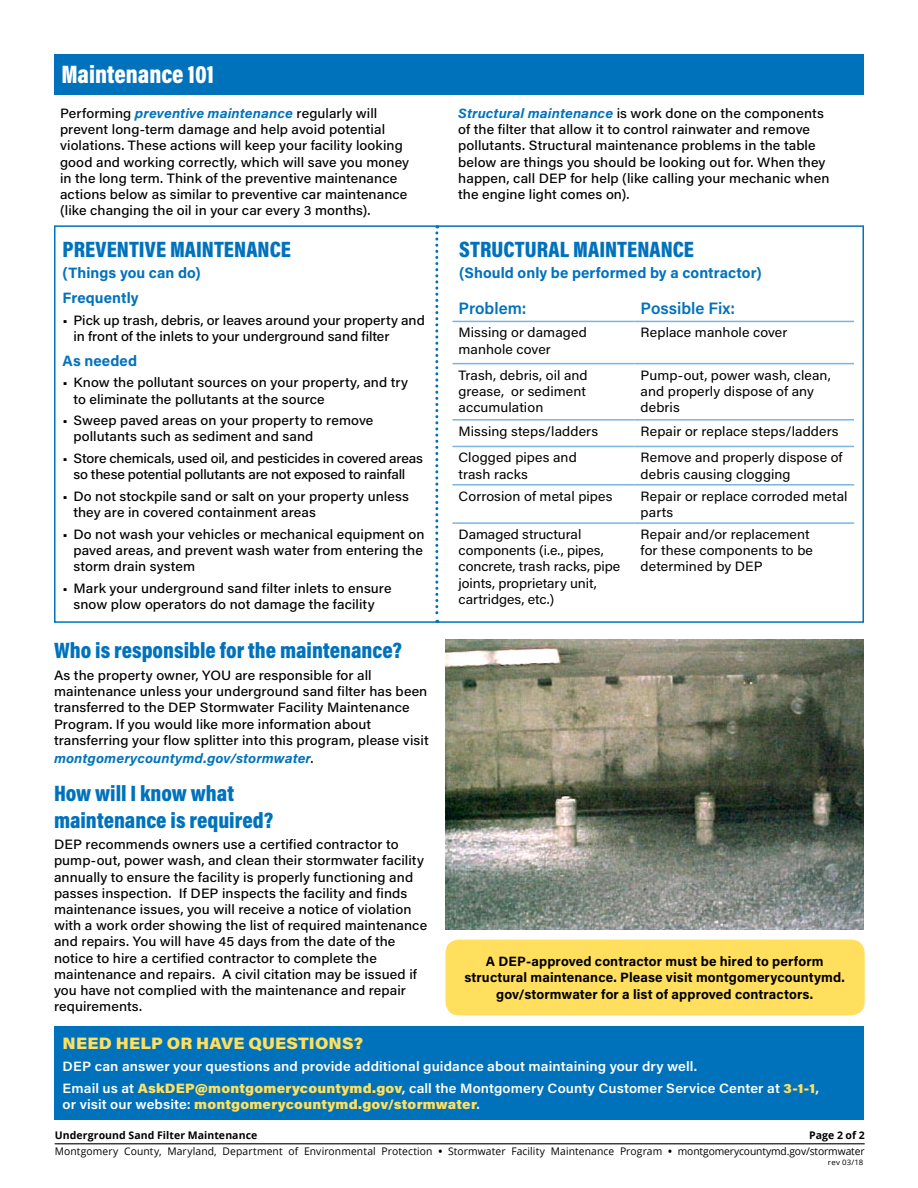
<style>
.page{position:relative;width:918px;height:1188px;background:#fff}
.page>*{position:absolute;margin:0;border:0;box-sizing:border-box;transform-origin:0 0}
.head1{font:900 25.5px "Acumin Pro Cond";color:#fff}
.New_head{font:900 22.5px/27px "Acumin Pro Cond";color:#0072bc}
.head2{font:900 22.5px "Acumin Pro Cond";letter-spacing:.005em;color:#0072bc}
.New_body{font:900 16.5px "Acumin Pro";letter-spacing:.01em;color:#ffdf5d;scale:1.05 1}
.New_subhead{font:600 16.5px "Acumin Pro";color:#0072bc}
.head2-2{font:700 15px "Acumin Pro";letter-spacing:.005em;color:#0072bc}
.New_cell_text_headin{font:700 15px "Acumin Pro";letter-spacing:.005em;color:#0072bc}
.New_head-2{font:700 15px "Acumin Pro";letter-spacing:.005em;color:#0072bc}
.New_body-2{font:500 13.5px/16.2px "Acumin Pro";letter-spacing:.005em;color:#000;scale:1.05 1}
.Table_Text{font:13.5px/16.2px "Acumin Pro";letter-spacing:.005em;color:#000;scale:1.05 1}
.New_body-3{font:600 13.5px/16.2px "Acumin Pro";letter-spacing:.005em;color:#fff;scale:1.05 1}
.New_callout_text_bla{font:700 13.5px/16.2px "Acumin Pro";letter-spacing:.01em;color:#000;text-align:center}
.New_body-4{font:500 13.5px/16.2px "Acumin Pro";letter-spacing:-.015em;color:#000;text-align:center;scale:1.05 1}
.New_body-5{font:italic 700 13.5px "Acumin Pro";letter-spacing:.01em;color:#0072bc;scale:1.05 1}
.t1{font:10.5px/15.9px "Open Sans";letter-spacing:.01em;color:#000;text-align:right}
.t2{font:700 10.5px "Open Sans";letter-spacing:.01em;color:#000}
.t3{font:7.5px "Open Sans";letter-spacing:.025em;color:#000;scale:1.05 1}
.s1{font-weight:700;font-style:italic;color:#0072bc}
.s2{font-weight:500;font-style:normal;color:#000}
.s3{font-weight:900;color:#ffdf5d}
.s4{font-weight:700}
</style>
<div class="page">
<hr style="left:55px;top:1143px;width:810px;height:1px;background:#000">
<div style="left:54px;top:1026px;width:810px;height:94px;background:#0072bc"></div>
<div style="left:446px;top:940px;width:419px;height:75px;background:#ffdf5d;border-radius:14px"></div>
<div style="left:54px;top:54px;width:810px;height:40px;background:#0072bc"></div>
<div style="left:54px;top:225px;width:810px;height:398px;border:2px solid #0072bc"></div>
<svg style="left:435px;top:225px;width:3px;height:398px"></svg>
<hr style="left:452px;top:321px;width:183px;height:1px;background:#79b5e3">
<hr style="left:635px;top:321px;width:219px;height:1px;background:#79b5e3">
<hr style="left:452px;top:363px;width:183px;height:1px;background:#79b5e3">
<hr style="left:635px;top:363px;width:219px;height:1px;background:#79b5e3">
<hr style="left:452px;top:419px;width:183px;height:2px;background:#79b5e3">
<hr style="left:635px;top:419px;width:219px;height:2px;background:#79b5e3">
<hr style="left:452px;top:446px;width:183px;height:1px;background:#79b5e3">
<hr style="left:635px;top:446px;width:219px;height:1px;background:#79b5e3">
<hr style="left:452px;top:484px;width:183px;height:2px;background:#79b5e3">
<hr style="left:635px;top:484px;width:219px;height:2px;background:#79b5e3">
<hr style="left:452px;top:522px;width:183px;height:2px;background:#79b5e3">
<hr style="left:635px;top:522px;width:219px;height:2px;background:#79b5e3">
<img style="left:446px;top:640px;width:418px;height:290px">
<p class="head1" style="left:61px;top:58px;width:154px">Maintenance 101</p>
<p class="New_body-2" style="left:60px;top:105px;width:334px">Performing <span class="s1">preventive maintenance</span> regularly will prevent long-term damage and help avoid potential violations. These actions will keep your facility looking good and working correctly, which will save you money in the long term. Think of the preventive maintenance actions below as similar to preventive car maintenance (like changing the oil in your car every 3 months).</p>
<p class="New_body-2" style="left:458px;top:105px;width:355px"><span class="s1">Structural maintenance</span> is work done on the components of the filter that allow it to control rainwater and remove pollutants. Structural maintenance problems in the table below are things you should be looking out for. When they happen, call DEP for help (like calling your mechanic when the engine light comes on).</p>
<p class="New_head" style="left:63px;top:236px;width:230px">PREVENTIVE MAINTENANCE</p>
<p class="New_head-2" style="left:63px;top:263px;width:140px">(Things you can do)</p>
<p class="New_cell_text_headin" style="left:63px;top:287px;width:78px">Frequently</p>
<p class="New_body-2" style="left:73px;top:311px;width:336px;text-indent:-11px">• Pick up trash, debris, or leaves around your property and in front of the inlets to your underground sand filter</p>
<p class="New_cell_text_headin" style="left:63px;top:350px;width:76px">As needed</p>
<p class="New_body-2" style="left:73px;top:374px;width:320px;text-indent:-11px">• Know the pollutant sources on your property, and try to eliminate the pollutants at the source</p>
<p class="New_body-2" style="left:73px;top:412px;width:287px;text-indent:-11px">• Sweep paved areas on your property to remove pollutants such as sediment and sand</p>
<p class="New_body-4" style="left:63px;top:450px;width:345px">• Store chemicals, used oil, and pesticides in covered areas so these potential pollutants are not exposed to rainfall</p>
<p class="New_body-2" style="left:73px;top:487px;width:321px;text-indent:-11px">• Do not stockpile sand or salt on your property unless they are in covered containment areas</p>
<p class="New_body-2" style="left:73px;top:525px;width:336px;text-align:justify;text-indent:-11px">• Do not wash your vehicles or mechanical equipment on paved areas, and prevent wash water from entering the storm drain system</p>
<p class="New_body-2" style="left:63px;top:579px;width:315px;text-align:center">• Mark your underground sand filter inlets to ensure snow plow operators do not damage the facility</p>
<p class="New_head" style="left:54px;top:637px;width:349px">Who is responsible for the maintenance?</p>
<p class="New_body-2" style="left:54px;top:667px;width:358px">As the property owner, YOU are responsible for all maintenance unless your underground sand filter has been transferred to the DEP Stormwater Facility Maintenance Program. If you would like more information about transferring your flow splitter into this program, please visit</p>
<p class="New_body-5" style="left:54px;top:749px;width:249px">montgomerycountymd.gov/stormwater<span class="s2">.</span></p>
<p class="New_head" style="left:54px;top:779px;width:221px">How will I know what maintenance is required?</p>
<p class="New_body-2" style="left:54px;top:836px;width:357px">DEP recommends owners use a certified contractor to pump-out, power wash, and clean their stormwater facility annually to ensure the facility is properly functioning and passes inspection. If DEP inspects the facility and finds maintenance issues, you will receive a notice of violation with a work order showing the list of required maintenance and repairs. You will have 45 days from the date of the notice to hire a certified contractor to complete the maintenance and repairs. A civil citation may be issued if you have not complied with the maintenance and repair requirements.</p>
<p class="head2" style="left:459px;top:235px;width:236px">STRUCTURAL MAINTENANCE</p>
<p class="head2-2" style="left:459px;top:263px;width:304px">(Should only be performed by a contractor)</p>
<p class="New_subhead" style="left:458px;top:297px;width:70px">Problem:</p>
<p class="New_subhead" style="left:641px;top:297px;width:96px">Possible Fix:</p>
<p class="Table_Text" style="left:458px;top:324px;width:124px">Missing or damaged manhole cover</p>
<p class="Table_Text" style="left:641px;top:324px;width:141px">Replace manhole cover</p>
<p class="Table_Text" style="left:458px;top:366px;width:125px">Trash, debris, oil and grease, or sediment accumulation</p>
<p class="Table_Text" style="left:641px;top:366px;width:183px">Pump-out, power wash, clean, and properly dispose of any debris</p>
<p class="Table_Text" style="left:458px;top:422px;width:134px">Missing steps/ladders</p>
<p class="Table_Text" style="left:641px;top:422px;width:190px">Repair or replace steps/ladders</p>
<p class="Table_Text" style="left:458px;top:449px;width:114px">Clogged pipes and trash racks</p>
<p class="Table_Text" style="left:641px;top:449px;width:194px">Remove and properly dispose of debris causing clogging</p>
<p class="Table_Text" style="left:458px;top:487px;width:148px">Corrosion of metal pipes</p>
<p class="Table_Text" style="left:641px;top:487px;width:199px">Repair or replace corroded metal parts</p>
<p class="Table_Text" style="left:458px;top:526px;width:156px">Damaged structural components (i.e., pipes, concrete, trash racks, pipe joints, proprietary unit, cartridges, etc.)</p>
<p class="Table_Text" style="left:641px;top:526px;width:166px">Repair and/or replacement for these components to be determined by DEP</p>
<p class="New_callout_text_bla" style="left:464px;top:953px;width:382px">A DEP-approved contractor must be hired to perform structural maintenance. Please visit montgomerycountymd. gov/stormwater for a list of approved contractors.</p>
<p class="New_body" style="left:63px;top:1032px;width:288px">NEED HELP OR HAVE QUESTIONS?</p>
<p class="New_body-3" style="left:63px;top:1058px;width:606px">DEP can answer your questions and provide additional guidance about maintaining your dry well.</p>
<p class="New_body-3" style="left:63px;top:1079px;width:722px">Email us at <span class="s3">AskDEP@montgomerycountymd.gov</span>, call the Montgomery County Customer Service Center at <span class="s3">3-1-1</span>, or visit our website: <span class="s3">montgomerycountymd.gov/stormwater</span>.</p>
<p class="t1" style="left:55px;top:1127px;width:812px"><span class="s4">Page 2 of 2<br></span>Montgomery County, Maryland, Department of Environmental Protection <span class="s4">•</span> Stormwater Facility Maintenance Program <span class="s4">•</span> montgomerycountymd.gov/stormwater</p>
<p class="t3" style="left:828px;top:1157px;width:35px">rev 03/18</p>
<p class="t2" style="left:55px;top:1128px;width:204px">Underground Sand Filter Maintenance</p>
</div>
